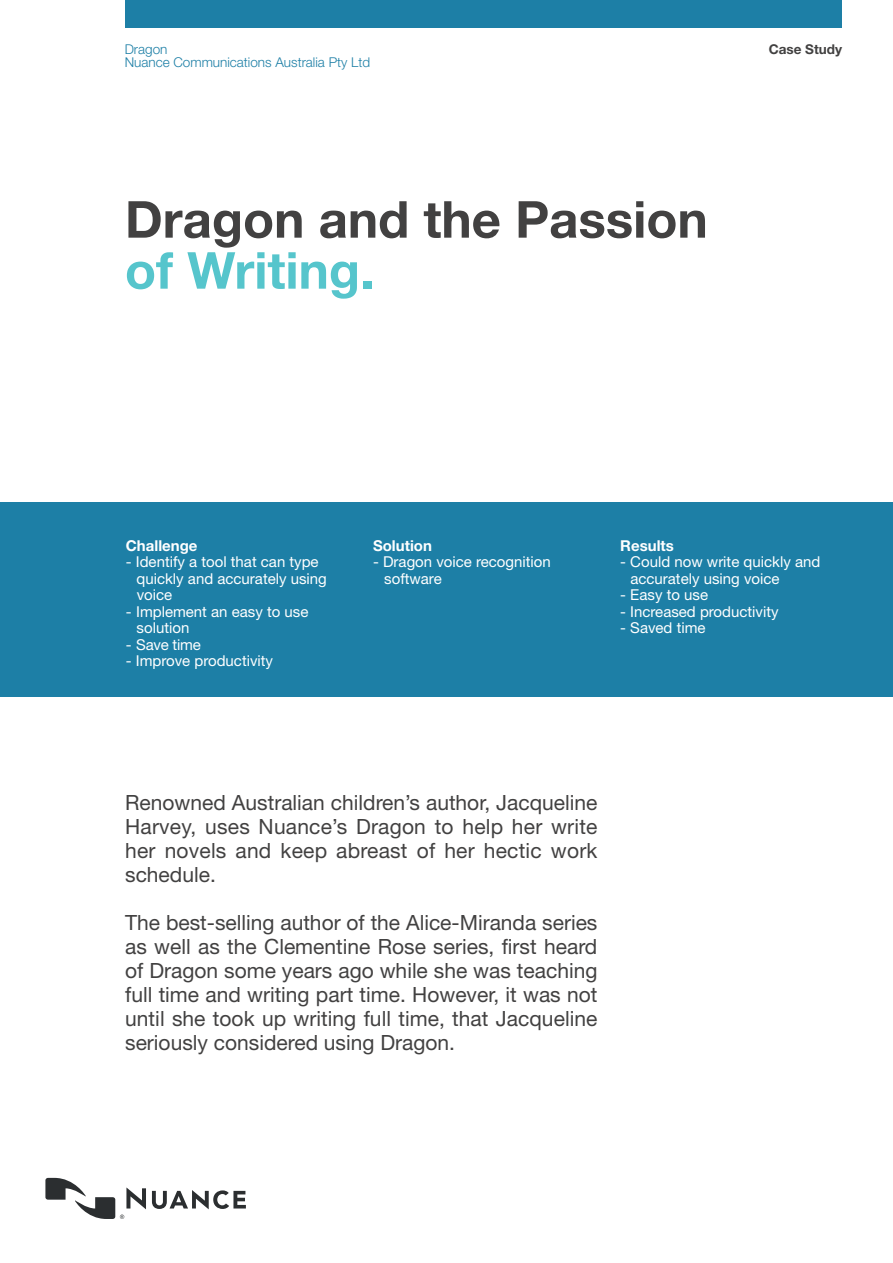
<style>
.page{position:relative;width:893px;height:1263px;background:#fff}
.page>*{position:absolute;margin:0;border:0;box-sizing:border-box;transform-origin:0 0}
.t1{font:700 51px "Helvetica Neue LT Com";color:#424141}
.t2{font:700 51px "Helvetica Neue LT Com";color:#56c5cc}
.t3{font:21px/24px "Helvetica Neue LT Com";color:#424141;text-align:justify}
.t4{font:15px/16.5px "Helvetica Neue LT Com";color:#fff}
.t5{font:700 15px "Helvetica Neue LT Com";color:#fff}
.t6{font:300 13.5px/13.5px "Helvetica Neue LT Com";color:#1d7fa6}
.t7{font:700 13.5px "Helvetica Neue LT Com";color:#424141}
</style>
<div class="page">
<div style="left:125px;top:0;width:717px;height:27px;background:#1d7fa6"></div>
<div style="left:0;top:502px;width:893px;height:194px;background:#1d7fa6"></div>
<svg style="left:152px;top:1190px;width:94px;height:19px"></svg>
<svg style="left:45px;top:1178px;width:101px;height:41px"></svg>
<p class="t6" style="left:125px;top:44px;width:247px">Dragon<br>Nuance Communications Australia Pty Ltd</p>
<p class="t7" style="left:769px;top:44px;width:75px">Case Study</p>
<h1 class="t1" style="left:125px;top:201px;width:584px">Dragon and the Passion</h1>
<h1 class="t2" style="left:125px;top:252px;width:251px">of Writing.</h1>
<p class="t5" style="left:126px;top:540px;width:73px">Challenge</p>
<p class="t4" style="left:137px;top:555px;width:192px;text-indent:-11px">- Identify a tool that can type quickly and accurately using voice</p>
<p class="t4" style="left:137px;top:605px;width:173px;text-indent:-11px">- Implement an easy to use solution</p>
<p class="t4" style="left:126px;top:638px;width:76px">- Save time</p>
<p class="t4" style="left:126px;top:654px;width:149px">- Improve productivity</p>
<p class="t5" style="left:373px;top:540px;width:60px">Solution</p>
<p class="t4" style="left:384px;top:555px;width:168px;text-indent:-11px">- Dragon voice recognition software</p>
<p class="t5" style="left:620px;top:540px;width:55px">Results</p>
<p class="t4" style="left:630px;top:555px;width:191px;text-indent:-10px">- Could now write quickly and accurately using voice</p>
<p class="t4" style="left:620px;top:588px;width:89px">- Easy to use</p>
<p class="t4" style="left:620px;top:605px;width:160px">- Increased productivity</p>
<p class="t4" style="left:620px;top:621px;width:87px">- Saved time</p>
<p class="t3" style="left:125px;top:792px;width:474px">Renowned Australian children’s author, Jacqueline Harvey, uses Nuance’s Dragon to help her write her novels and keep abreast of her hectic work schedule.</p>
<p class="t3" style="left:125px;top:912px;width:474px">The best-selling author of the Alice-Miranda series as well as the Clementine Rose series, first heard of Dragon some years ago while she was teaching full time and writing part time. However, it was not until she took up writing full time, that Jacqueline seriously considered using Dragon.</p>
</div>
